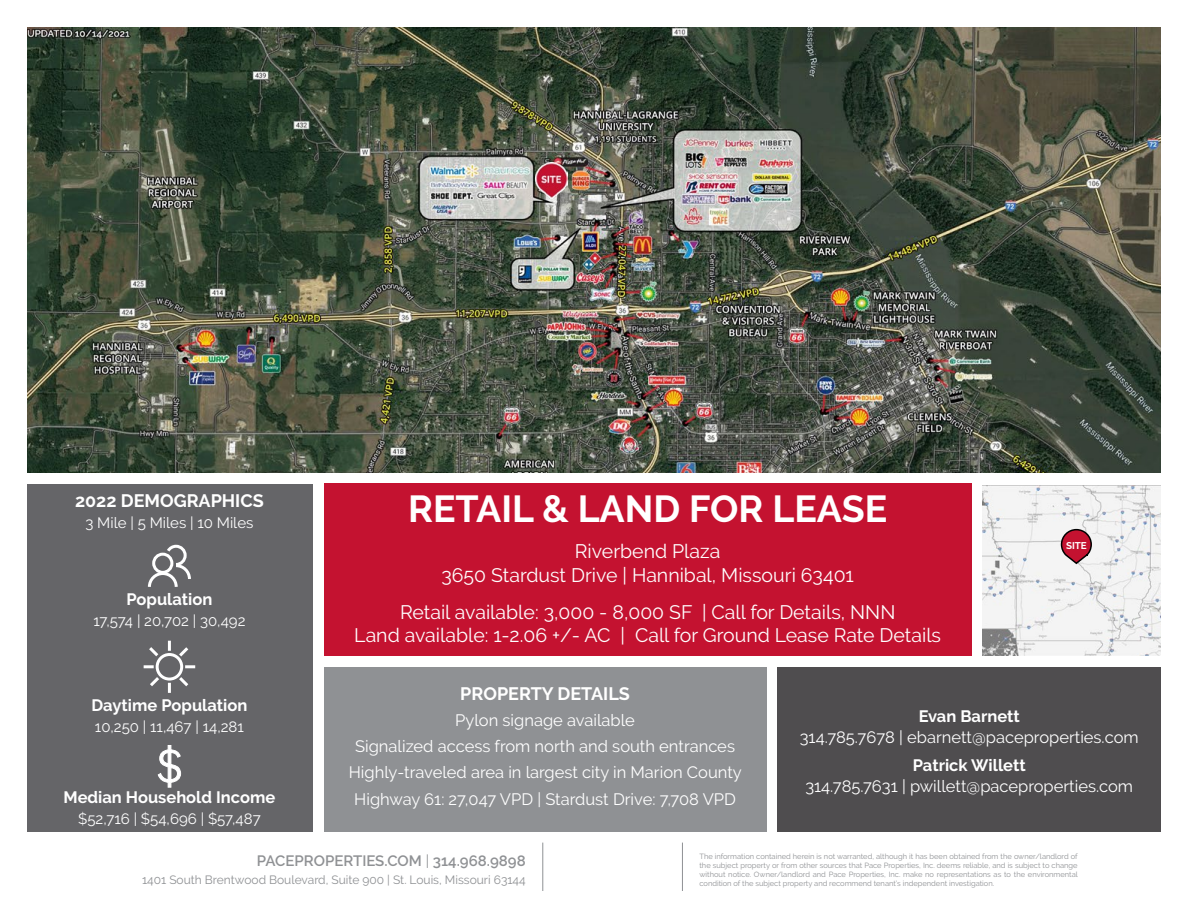
<style>
.page{position:relative;width:1188px;height:918px;background:#fff}
.page>*{position:absolute;margin:0;border:0;box-sizing:border-box;transform-origin:0 0}
.t1{font:700 37.5px "Raleway";color:#fff}
.t2{font:19.5px/23.4px "Raleway";color:#fff;text-align:center}
.t3{font:700 18px "Raleway";color:#fff}
.t4{font:16.5px/26.2px "Raleway";color:#fff;text-align:center}
.t5{font:700 16.5px "Raleway";color:#fff}
.t6{font:15px "Raleway";color:#fff}
.t7{font:600 15px "Raleway";color:#8f9194}
.t8{font:12px "Raleway";color:#8f9194}
.t9{font:700 9.75px "Raleway";color:#fff}
.t10{font:7.5px/9px "Raleway";color:#8f9194;text-align:justify}
.s1{font-weight:400}
</style>
<div class="page">
<img style="left:27px;top:27px;width:1134px;height:446px">
<div style="left:27px;top:484px;width:286px;height:347px;background:#656568"></div>
<svg style="left:147px;top:544px;width:44px;height:43px"></svg>
<div style="left:156px;top:653px;width:27px;height:28px;border:3px solid #fff;border-radius:50%"></div>
<svg style="left:144px;top:647px;width:18px;height:21px"></svg>
<svg style="left:168px;top:674px;width:21px;height:19px"></svg>
<svg style="left:168px;top:641px;width:27px;height:27px"></svg>
<svg style="left:150px;top:674px;width:12px;height:12px"></svg>
<svg style="left:158px;top:745px;width:23px;height:43px"></svg>
<div style="left:324px;top:484px;width:648px;height:172px;background:#c41230"></div>
<div style="left:324px;top:667px;width:442px;height:164px;background:#8f9194"></div>
<div style="left:778px;top:667px;width:383px;height:164px;background:#4f4d4f"></div>
<img style="left:983px;top:485px;width:178px;height:171px">
<svg style="left:1060px;top:528px;width:33px;height:37px"></svg>
<hr style="left:542px;top:843px;width:1px;height:48px;background:#8f9194">
<hr style="left:682px;top:843px;width:1px;height:48px;background:#8f9194">
<img style="left:536px;top:163px;width:31px;height:35px">
<h3 class="t3" style="left:75px;top:490px;width:190px">2022 DEMOGRAPHICS</h3>
<h3 class="t6" style="left:85px;top:514px;width:170px">3 Mile | 5 Miles | 10 Miles</h3>
<h3 class="t5" style="left:126px;top:590px;width:87px">Population</h3>
<h3 class="t6" style="left:93px;top:612px;width:154px">17,574 | 20,702 | 30,492</h3>
<h3 class="t5" style="left:92px;top:696px;width:157px">Daytime Population</h3>
<h3 class="t6" style="left:95px;top:718px;width:150px">10,250 | 11,467 | 14,281</h3>
<h3 class="t5" style="left:64px;top:788px;width:213px">Median Household Income</h3>
<h3 class="t6" style="left:78px;top:810px;width:184px">$52,716 | $54,696 | $57,487</h3>
<h1 class="t1" style="left:408px;top:487px;width:481px">RETAIL &amp; LAND FOR LEASE</h1>
<h2 class="t2" style="left:441px;top:540px;width:414px">Riverbend Plaza<br>3650 Stardust Drive | Hannibal, Missouri 63401</h2>
<h2 class="t2" style="left:354px;top:600px;width:588px">Retail available: 3,000 - 8,000 SF | Call for Details, NNN<br>Land available: 1-2.06 +/- AC | Call for Ground Lease Rate Details</h2>
<h3 class="t9" style="left:1066px;top:540px;width:22px">SITE</h3>
<h3 class="t3" style="left:460px;top:683px;width:171px">PROPERTY DETAILS</h3>
<h3 class="t4" style="left:349px;top:707px;width:395px">Pylon signage available<br>Signalized access from north and south entrances Highly-traveled area in largest city in Marion County Highway 61: 27,047 VPD | Stardust Drive: 7,708 VPD</h3>
<h3 class="t5" style="left:919px;top:707px;width:103px">Evan Barnett</h3>
<h3 class="t4" style="left:800px;top:724px;width:340px">314.785.7678 | ebarnett@paceproperties.com</h3>
<h3 class="t5" style="left:913px;top:756px;width:114px">Patrick Willett</h3>
<h3 class="t4" style="left:805px;top:773px;width:329px">314.785.7631 | pwillett@paceproperties.com</h3>
<h3 class="t7" style="left:257px;top:852px;width:270px">PACEPROPERTIES.COM <span class="s1">|</span> 314.968.9898</h3>
<h3 class="t8" style="left:142px;top:873px;width:385px">1401 South Brentwood Boulevard, Suite 900 | St. Louis, Missouri 63144</h3>
<p class="t10" style="left:699px;top:852px;width:380px">The information contained herein is not warranted, although it has been obtained from the owner/landlord of the subject property or from other sources that Pace Properties, Inc. deems reliable, and is subject to change without notice. Owner/landlord and Pace Properties, Inc. make no representations as to the environmental condition of the subject property and recommend tenant’s independent investigation.</p>
</div>
